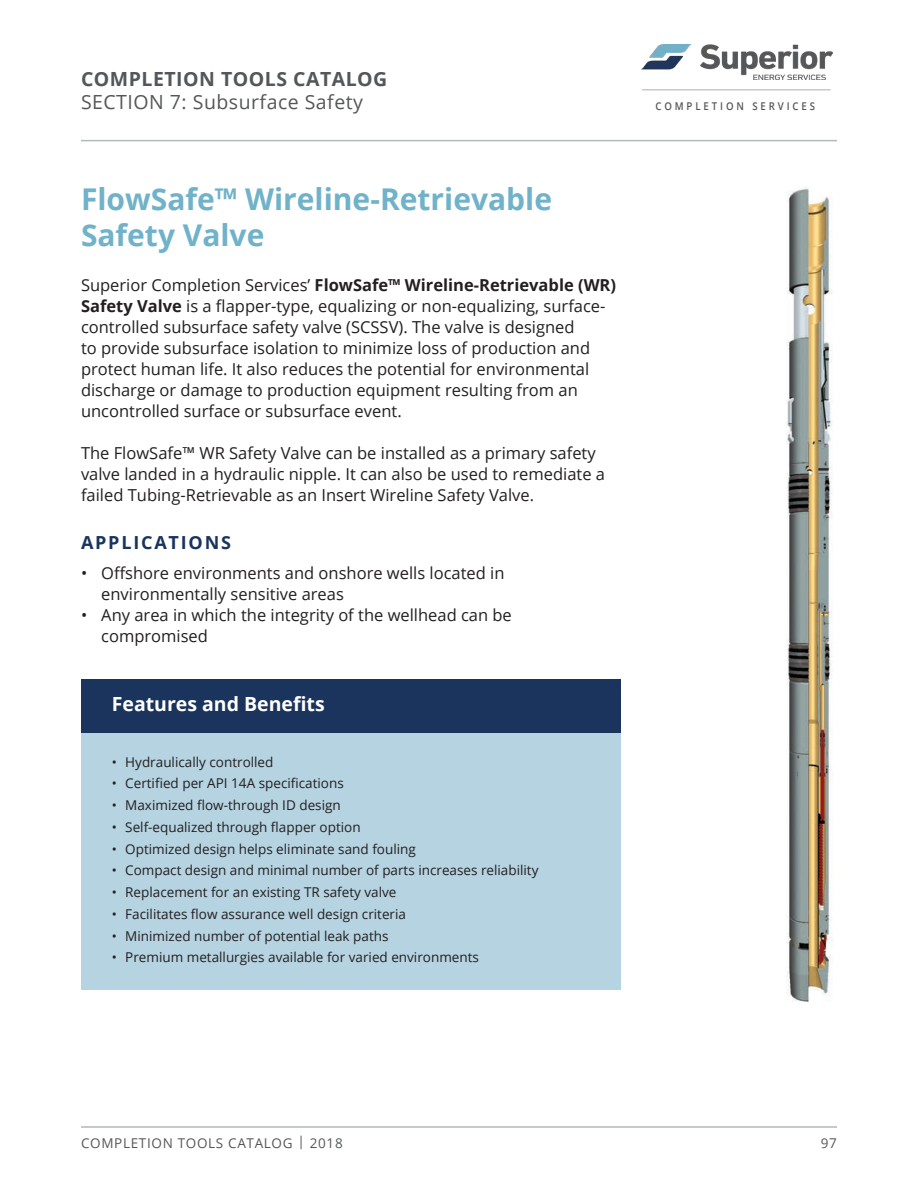
<style>
.page{position:relative;width:918px;height:1188px;background:#fff}
.page>*{position:absolute;margin:0;border:0;box-sizing:border-box;transform-origin:0 0}
.Header_1{font:700 30px "Open Sans";color:#6fb2c9}
.t1{font:19.5px "Open Sans";letter-spacing:.025em;color:#545759}
.t2{font:700 19.5px "Open Sans";letter-spacing:.025em;color:#545759}
.t3{font:700 19.5px "Open Sans";color:#fff}
.t4{font:700 18px "Open Sans";letter-spacing:.1em;color:#1a345d}
.Body_Paragraph{font:16.5px/21px "Open Sans";color:#231f20}
.t5{font:13.5px "Open Sans";color:#231f20}
.t6{font:13.5px "Open Sans";letter-spacing:.05em;color:#545759}
.t7{font:600 10.65px "Open Sans";letter-spacing:.3em;color:#545759;scale:.9 1}
.s1{font-weight:700}
</style>
<div class="page">
<hr style="left:81px;top:1126px;width:756px;height:2px;background:#b3b8bb">
<hr style="left:81px;top:140px;width:756px;height:1px;background:#b3b8bb">
<img style="left:642px;top:45px;width:190px;height:34px">
<hr style="left:642px;top:89px;width:189px;height:1px;background:#b3b8bb">
<div style="left:81px;top:728px;width:540px;height:262px;background:#b5d3e1"></div>
<div style="left:81px;top:679px;width:540px;height:54px;background:#1a345d"></div>
<img style="left:786px;top:187px;width:47px;height:815px">
<p class="t2" style="left:81px;top:65px;width:308px">COMPLETION TOOLS CATALOG</p>
<p class="t1" style="left:81px;top:89px;width:284px">SECTION 7: Subsurface Safety</p>
<p class="t7" style="left:655px;top:99px;width:179px">COMPLETION SERVICES</p>
<p class="Header_1" style="left:81px;top:178px;width:473px">FlowSafe™ Wireline-Retrievable</p>
<p class="Header_1" style="left:81px;top:214px;width:185px">Safety Valve</p>
<p class="Body_Paragraph" style="left:81px;top:274px;width:537px">Superior Completion Services’ <span class="s1">FlowSafe™ Wireline-Retrievable (WR)<br>Safety Valve</span> is a flapper-type, equalizing or non-equalizing, surface&shy;controlled subsurface safety valve (SCSSV). The valve is designed<br>to provide subsurface isolation to minimize loss of production and protect human life. It also reduces the potential for environmental discharge or damage to production equipment resulting from an uncontrolled surface or subsurface event.</p>
<p class="Body_Paragraph" style="left:81px;top:442px;width:526px">The FlowSafe™ WR Safety Valve can be installed as a primary safety valve landed in a hydraulic nipple. It can also be used to remediate a failed Tubing-Retrievable as an Insert Wireline Safety Valve.</p>
<p class="t4" style="left:81px;top:530px;width:152px">APPLICATIONS</p>
<p class="Body_Paragraph" style="left:101px;top:562px;width:405px;text-indent:-20px">• Offshore environments and onshore wells located in environmentally sensitive areas</p>
<p class="Body_Paragraph" style="left:101px;top:604px;width:412px;text-indent:-20px">• Any area in which the integrity of the wellhead can be compromised</p>
<p class="t3" style="left:112px;top:690px;width:215px">Features and Benefits</p>
<p class="t5" style="left:112px;top:752px;width:163px">• Hydraulically controlled</p>
<p class="t5" style="left:112px;top:774px;width:234px">• Certified per API 14A specifications</p>
<p class="t5" style="left:112px;top:796px;width:231px">• Maximized flow-through ID design</p>
<p class="t5" style="left:112px;top:818px;width:250px">• Self-equalized through flapper option</p>
<p class="t5" style="left:112px;top:839px;width:306px">• Optimized design helps eliminate sand fouling</p>
<p class="t5" style="left:112px;top:861px;width:428px">• Compact design and minimal number of parts increases reliability</p>
<p class="t5" style="left:112px;top:883px;width:286px">• Replacement for an existing TR safety valve</p>
<p class="t5" style="left:112px;top:905px;width:296px">• Facilitates flow assurance well design criteria</p>
<p class="t5" style="left:112px;top:926px;width:278px">• Minimized number of potential leak paths</p>
<p class="t5" style="left:112px;top:948px;width:369px">• Premium metallurgies available for varied environments</p>
<p class="t6" style="left:81px;top:1134px;width:263px">COMPLETION TOOLS CATALOG | 2018</p>
<p class="t6" style="left:821px;top:1134px;width:18px">97</p>
</div>
